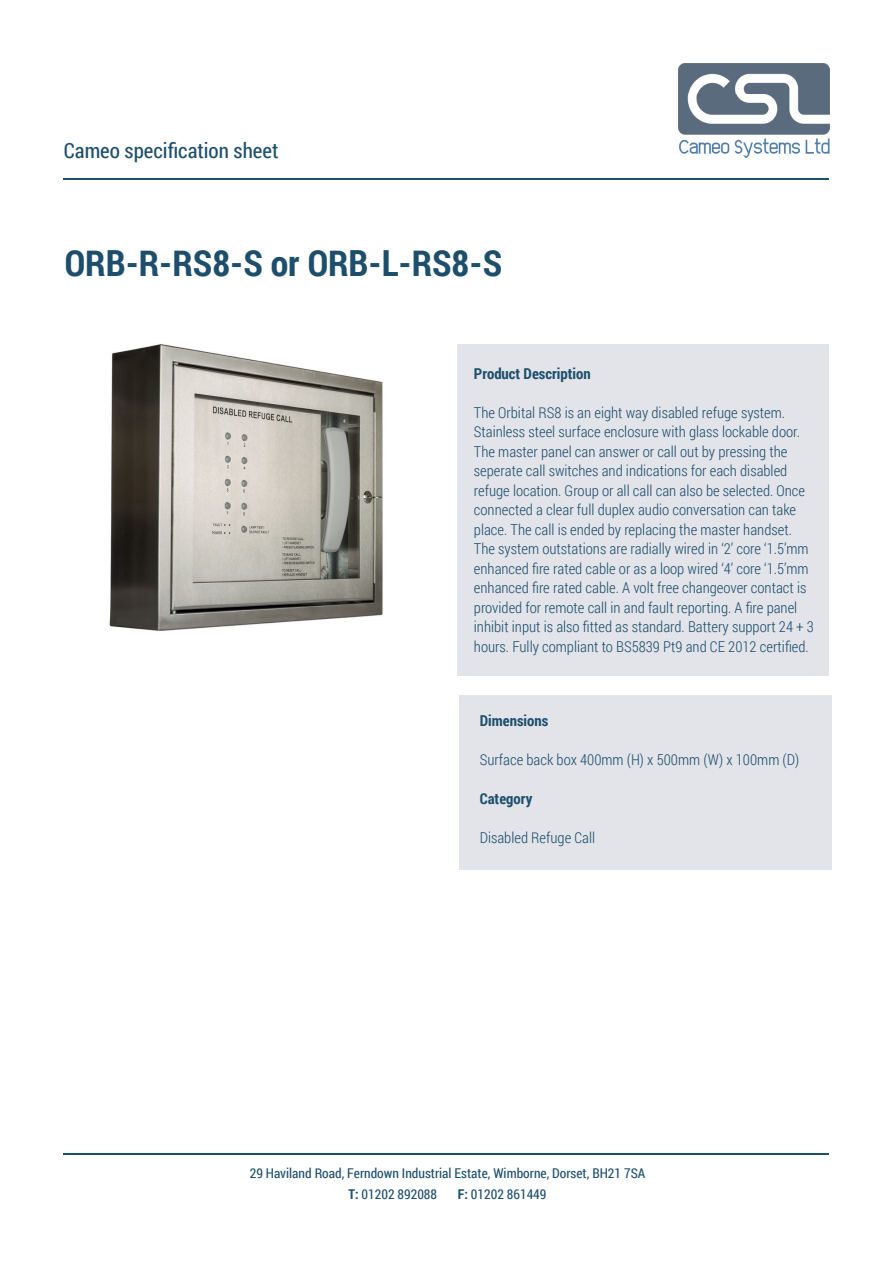
<style>
.page{position:relative;width:893px;height:1263px;background:#fff}
.page>*{position:absolute;margin:0;border:0;box-sizing:border-box;transform-origin:0 0}
.t1{font:700 36px "Roboto Condensed";color:#1d4f6d}
.t2{font:21px "Roboto Condensed";color:#1d4f6d}
.t3{font:300 15px/19.5px "Roboto Condensed";color:#1d4f6d}
.t4{font:700 15px "Roboto Condensed";color:#1d4f6d}
.t5{font:13.5px/21px "Roboto Condensed";color:#1d4f6d}
.s1{font-weight:700}
</style>
<div class="page">
<img style="left:678px;top:64px;width:151px;height:93px">
<hr style="left:64px;top:179px;width:765px;height:1px;background:#1d4f6d">
<hr style="left:64px;top:1153px;width:765px;height:1px;background:#1d4f6d">
<div style="left:457px;top:344px;width:372px;height:332px;background:#e3e4e9"></div>
<div style="left:459px;top:695px;width:372px;height:175px;background:#e3e4e9"></div>
<img style="left:109px;top:344px;width:274px;height:287px">
<h2 class="t2" style="left:64px;top:136px;width:216px">Cameo specification sheet</h2>
<h1 class="t1" style="left:65px;top:238px;width:439px">ORB-R-RS8-S or ORB-L-RS8-S</h1>
<p class="t4" style="left:474px;top:363px;width:118px">Product Description</p>
<p class="t3" style="left:474px;top:402px;width:342px">The Orbital RS8 is an eight way disabled refuge system.<br>Stainless steel surface enclosure with glass lockable door.<br>The master panel can answer or call out by pressing the seperate call switches and indications for each disabled refuge location. Group or all call can also be selected. Once connected a clear full duplex audio conversation can take place. The call is ended by replacing the master handset.<br>The system outstations are radially wired in ‘2’ core ‘1.5’mm enhanced fire rated cable or as a loop wired ‘4’ core ‘1.5’mm enhanced fire rated cable. A volt free changeover contact is provided for remote call in and fault reporting. A fire panel inhibit input is also fitted as standard. Battery support 24 + 3 hours. Fully compliant to BS5839 Pt9 and CE 2012 certified.</p>
<p class="t4" style="left:480px;top:710px;width:70px">Dimensions</p>
<p class="t3" style="left:480px;top:750px;width:321px">Surface back box 400mm (H) x 500mm (W) x 100mm (D)</p>
<p class="t4" style="left:480px;top:788px;width:54px">Category</p>
<p class="t3" style="left:480px;top:828px;width:117px">Disabled Refuge Call</p>
<p class="t5" style="left:349px;top:1162px;width:298px;text-indent:-99px">29 Haviland Road, Ferndown Industrial Estate, Wimborne, Dorset, BH21 7SA<br><span class="s1">T:</span> 01202 892088</p>
<p class="t5" style="left:458px;top:1183px;width:90px"><span class="s1">F:</span> 01202 861449</p>
</div>
